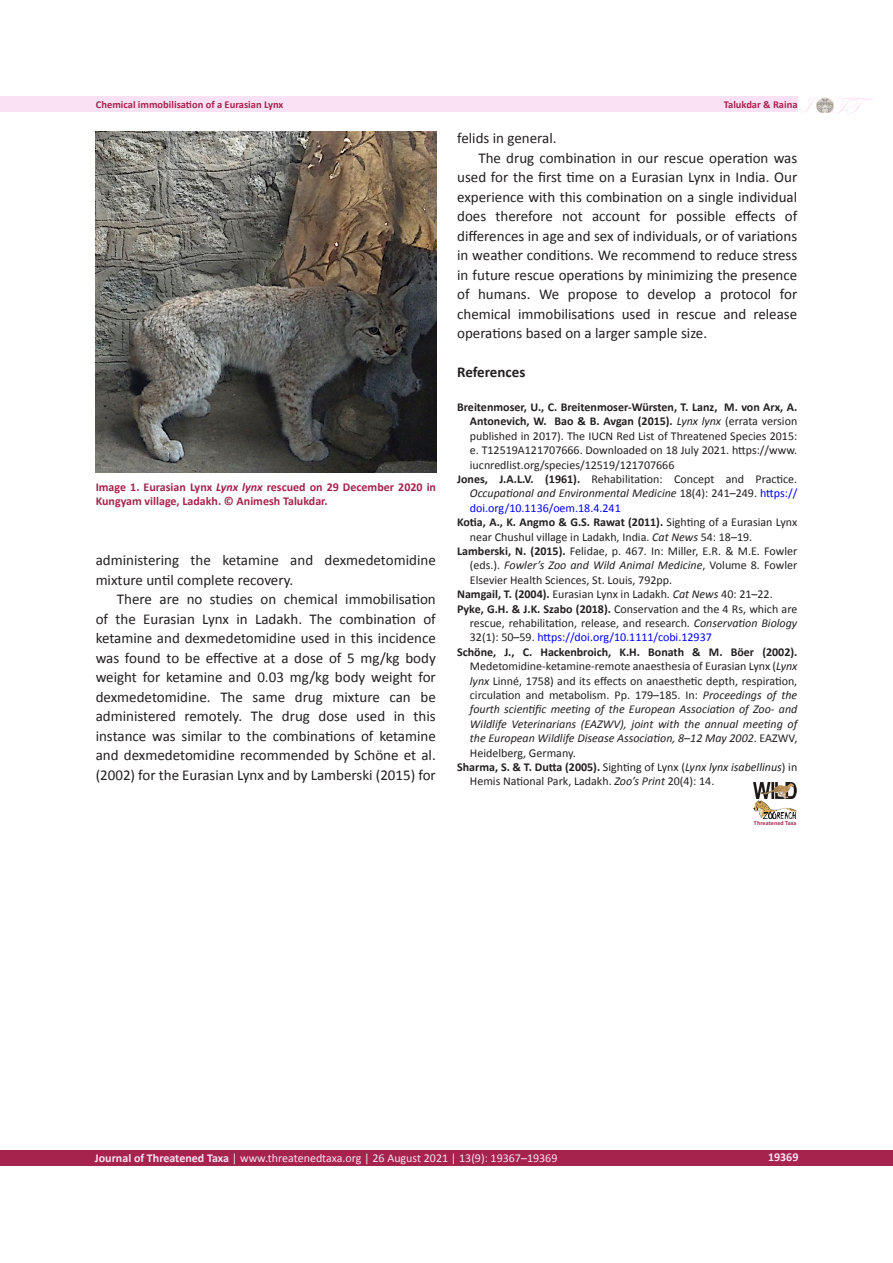
<style>
.page{position:relative;width:893px;height:1263px;background:#fff}
.page>*{position:absolute;margin:0;border:0;box-sizing:border-box;transform-origin:0 0}
.t1{font:24px "Edwardian Script ITC";color:#fbe1f4}
.Body_Text{font:15px/19.5px "Calibri";color:#231f20;text-align:justify}
.jott_notes_body_text{font:700 15px "Calibri";color:#231f20}
.t2{font:12px/14.4px "Calibri";color:#231f20;text-align:justify}
.t3{font:12px/14.4px "Calibri Italic 2";color:#231f20;text-align:justify}
.t4{font:700 12px/14.4px "Calibri";color:#a5234c}
.t5{font:12px "Calibri 2";color:#fbe1f4}
.t6{font:12px "Calibri Bold 2";color:#fbe1f4}
.t7{font:700 10.5px "Calibri";color:#a5234c}
.t8{font:700 6px "Calibri";color:#a5234c}
.s1{font-size:19.65px}
.s2{font-family:"Calibri Bold Italic 2";font-weight:400}
.s3{font-family:"Calibri 2"}
.s4{font-weight:700}
.s5{font-style:italic}
.s6{font-family:"Calibri Italic 2"}
.s7{color:#00f}
.s8{font-family:"Calibri";font-weight:700}
.s9{font-family:"Calibri"}
.s10{font-family:"Calibri";font-style:italic}
</style>
<div class="page">
<div style="left:0;top:97px;width:798px;height:15px;background:#fbe1f4"></div>
<div style="left:0;top:1150px;width:893px;height:16px;background:#a5234c"></div>
<img style="left:816px;top:97px;width:17px;height:16px">
<img style="left:96px;top:132px;width:340px;height:341px">
<img style="left:754px;top:783px;width:43px;height:15px">
<img style="left:754px;top:800px;width:42px;height:19px">
<h1 class="t1" style="left:801px;top:92px;width:74px"><span class="s1">J</span> TT</h1>
<p class="t7" style="left:96px;top:97px;width:189px">Chemical immobilisation of a Eurasian Lynx</p>
<p class="t7" style="left:724px;top:97px;width:75px">Talukdar &amp; Raina</p>
<p class="t4" style="left:96px;top:479px;width:342px">Image 1. Eurasian Lynx <span class="s2">Lynx lynx</span> rescued on 29 December 2020 in<br>Kungyam village, Ladakh. © Animesh Talukdar.</p>
<p class="Body_Text" style="left:96px;top:551px;width:342px">administering the ketamine and dexmedetomidine mixture until complete recovery.</p>
<p class="Body_Text" style="left:96px;top:590px;width:342px;text-indent:21px">There are no studies on chemical immobilisation of the Eurasian Lynx in Ladakh. The combination of ketamine and dexmedetomidine used in this incidence was found to be effective at a dose of 5 mg/kg body weight for ketamine and 0.03 mg/kg body weight for dexmedetomidine. The same drug mixture can be <span class="s3">administered remotely. The drug dose used in this </span>instance was similar to the combinations of ketamine and dexmedetomidine recommended by Schöne et al. (2002) for the Eurasian Lynx and by Lamberski (2015) for</p>
<p class="Body_Text" style="left:457px;top:128px;width:101px">felids in general.</p>
<p class="Body_Text" style="left:457px;top:148px;width:342px;text-indent:21px">The drug combination in our rescue operation was used for the first time on a Eurasian Lynx in India. Our experience with this combination on a single individual does therefore not account for possible effects of differences in age and sex of individuals, or of variations in weather conditions. We recommend to reduce stress in future rescue operations by minimizing the presence of humans. We propose to develop a protocol for chemical immobilisations used in rescue and release operations based on a larger sample size.</p>
<p class="jott_notes_body_text" style="left:457px;top:362px;width:70px">References</p>
<p class="t2" style="left:470px;top:400px;width:329px;text-indent:-13px"><span class="s4">Breitenmoser, U., C. Breitenmoser-Würsten, T. Lanz, M. von Arx, A.<br>Antonevich, W. Bao &amp; B. Avgan (2015).</span> <span class="s5">Lynx lynx</span> (errata version published in 2017). The IUCN Red List of Threatened Species 2015: e. T12519A121707666. Downloaded on 18 July 2021. https://www. iucnredlist.org/species/12519/121707666</p>
<p class="t2" style="left:470px;top:472px;width:329px;text-indent:-13px"><span class="s4">Jones, J.A.L.V. (1961).</span> Rehabilitation: Concept and Practice.<br><span class="s6">Occupational and Environmental Medicine</span> 18(4): 241–249. <span class="s7">https:// doi.org/10.1136/oem.18.4.241</span></p>
<p class="t2" style="left:470px;top:515px;width:329px;text-indent:-13px"><span class="s4">Kotia, A., K. Angmo &amp; G.S. Rawat (2011).</span> Sighting of a Eurasian Lynx near Chushul village in Ladakh, India. <span class="s5">Cat News</span> 54: 18–19.</p>
<p class="t2" style="left:470px;top:544px;width:329px;text-indent:-13px"><span class="s4">Lamberski, N. (2015).</span> Felidae, p. 467. In: Miller, E.R. &amp; M.E. Fowler <span class="s3">(eds.).</span> <span class="s6">Fowler’s Zoo and Wild Animal Medicine</span>, Volume 8<span class="s5">.</span> Fowler Elsevier Health Sciences, St. Louis, 792pp.</p>
<p class="t2" style="left:457px;top:587px;width:317px"><span class="s4">Namgail, T. (2004).</span> Eurasian Lynx in Ladakh. <span class="s5">Cat News</span> 40: 21–22.</p>
<p class="t2" style="left:470px;top:601px;width:329px;text-indent:-13px"><span class="s4">Pyke, G.H. &amp; J.K. Szabo (2018).</span> Conservation and the 4 Rs, which are rescue, rehabilitation, release, and research. <span class="s6">Conservation Biology </span>32(1): 50–59. <span class="s7">https://doi.org/10.1111/cobi.12937</span></p>
<p class="t3" style="left:470px;top:644px;width:329px;text-indent:-13px"><span class="s8">Schöne, J., C. Hackenbroich, K.H. Bonath &amp; M. Böer (2002).<br></span><span class="s9">Medetomidine-ketamine-remote anaesthesia of Eurasian Lynx (</span><span class="s10">Lynx lynx</span> <span class="s9">Linné, 1758) and its effects on anaesthetic depth, respiration, circulation and metabolism. Pp. 179–185. In:</span> Proceedings of the fourth scientific meeting of the European Association of Zoo- and Wildlife Veterinarians (EAZWV), joint with the annual meeting of the European Wildlife Disease Association, 8<span class="s10">–</span>12 May 2002<span class="s9">. EAZWV, Heidelberg, Germany.</span></p>
<p class="t2" style="left:470px;top:760px;width:329px;text-indent:-13px"><span class="s4">Sharma, S. &amp; T. Dutta (2005).</span> Sighting of Lynx (<span class="s6">Lynx lynx isabellinus</span><span class="s3">) in<br></span>Hemis National Park, Ladakh. <span class="s6">Zoo’s Print</span> 20(4): 14.</p>
<p class="t8" style="left:754px;top:819px;width:44px">Threatened Taxa</p>
<p class="t5" style="left:95px;top:1150px;width:464px"><span class="s8">Journal of Threatened Taxa</span> | www.threatenedtaxa.org | 26 August 2021 | 13(9): 19367–19369</p>
<p class="t6" style="left:768px;top:1150px;width:32px">19369</p>
</div>
